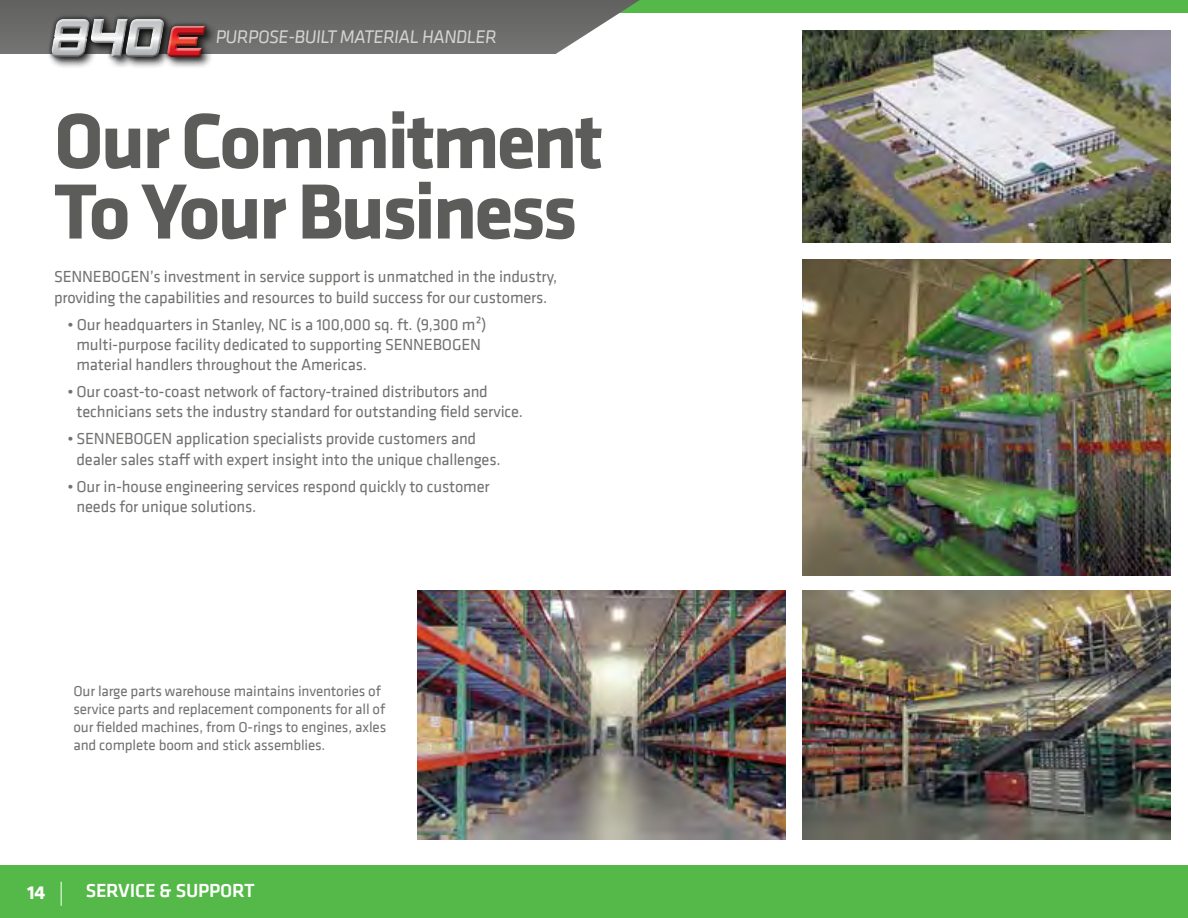
<style>
.page{position:relative;width:1188px;height:918px;background:#fff}
.page>*{position:absolute;margin:0;border:0;box-sizing:border-box;transform-origin:0 0}
.t1{font:700 81px/70.5px "Klavika";letter-spacing:-.04em;color:#5c5c5b}
.t2{font:500 19.5px "Klavika";letter-spacing:-.01em;color:#fff}
.t3{font:700 19.5px "Klavika";color:#fff}
.t4{font:italic 18.75px "Klavika";color:#fff}
.t5{font:16.5px/20.2px "Klavika";letter-spacing:-.01em;color:#747271}
.t6{font:15px/18px "Klavika";letter-spacing:-.01em;color:#747271}
</style>
<div class="page">
<div style="left:0;top:865px;width:1188px;height:53px;background:#54b948"></div>
<svg style="left:61px;top:882px;width:1px;height:24px"></svg>
<img style="left:802px;top:30px;width:369px;height:212px">
<img style="left:802px;top:259px;width:369px;height:316px">
<img style="left:802px;top:591px;width:369px;height:248px">
<img style="left:417px;top:591px;width:369px;height:248px">
<div style="left:499px;top:0;width:689px;height:13px;background:#54b948"></div>
<div style="left:48px;top:15px;width:53px;height:54px;background:#000;opacity:.8"></div>
<div style="left:47px;top:14px;width:48px;height:48px;background:#000;opacity:.65"></div>
<div style="left:49px;top:19px;width:41px;height:39px;background:#000;opacity:.7"></div>
<div style="left:87px;top:15px;width:52px;height:53px;background:#000;opacity:.8"></div>
<div style="left:86px;top:14px;width:47px;height:48px;background:#000;opacity:.65"></div>
<div style="left:88px;top:17px;width:41px;height:41px;background:#000;opacity:.7"></div>
<div style="left:122px;top:15px;width:53px;height:54px;background:#000;opacity:.8"></div>
<div style="left:121px;top:14px;width:48px;height:48px;background:#000;opacity:.65"></div>
<div style="left:123px;top:19px;width:42px;height:39px;background:#000;opacity:.7"></div>
<div style="left:164px;top:22px;width:53px;height:47px;background:#000;opacity:.8"></div>
<div style="left:162px;top:20px;width:48px;height:42px;background:#000;opacity:.65"></div>
<svg style="left:0;top:0;width:640px;height:57px;background:#7d7d7d"></svg>
<svg style="left:164px;top:24px;width:42px;height:1px"></svg>
<div style="left:164px;top:25px;width:42px;height:33px;background:#000;opacity:.7"></div>
<p class="t4" style="left:216px;top:25px;width:284px">PURPOSE-BUILT MATERIAL HANDLER</p>
<h1 class="t1" style="left:54px;top:102px;width:551px">Our Commitment<br>To Your Business</h1>
<p class="t5" style="left:54px;top:266px;width:505px">SENNEBOGEN’s investment in service support is unmatched in the industry, providing the capabilities and resources to build success for our customers.</p>
<p class="t5" style="left:77px;top:314px;width:412px;text-indent:-9px">• Our headquarters in Stanley, NC is a 100,000 sq. ft. (9,300 m²) multi-purpose facility dedicated to supporting SENNEBOGEN material handlers throughout the Americas.</p>
<p class="t5" style="left:77px;top:381px;width:448px;text-indent:-9px">• Our coast-to-coast network of factory-trained distributors and technicians sets the industry standard for outstanding field service.</p>
<p class="t5" style="left:77px;top:428px;width:426px;text-indent:-9px">• SENNEBOGEN application specialists provide customers and dealer sales staff with expert insight into the unique challenges.</p>
<p class="t5" style="left:77px;top:475px;width:415px;text-indent:-9px">• Our in-house engineering services respond quickly to customer needs for unique solutions.</p>
<p class="t6" style="left:73px;top:682px;width:314px">Our large parts warehouse maintains inventories of service parts and replacement components for all of our fielded machines, from O-rings to engines, axles and complete boom and stick assemblies.</p>
<p class="t3" style="left:27px;top:879px;width:20px">14</p>
<p class="t2" style="left:86px;top:880px;width:171px">SERVICE &amp; SUPPORT</p>
</div>
